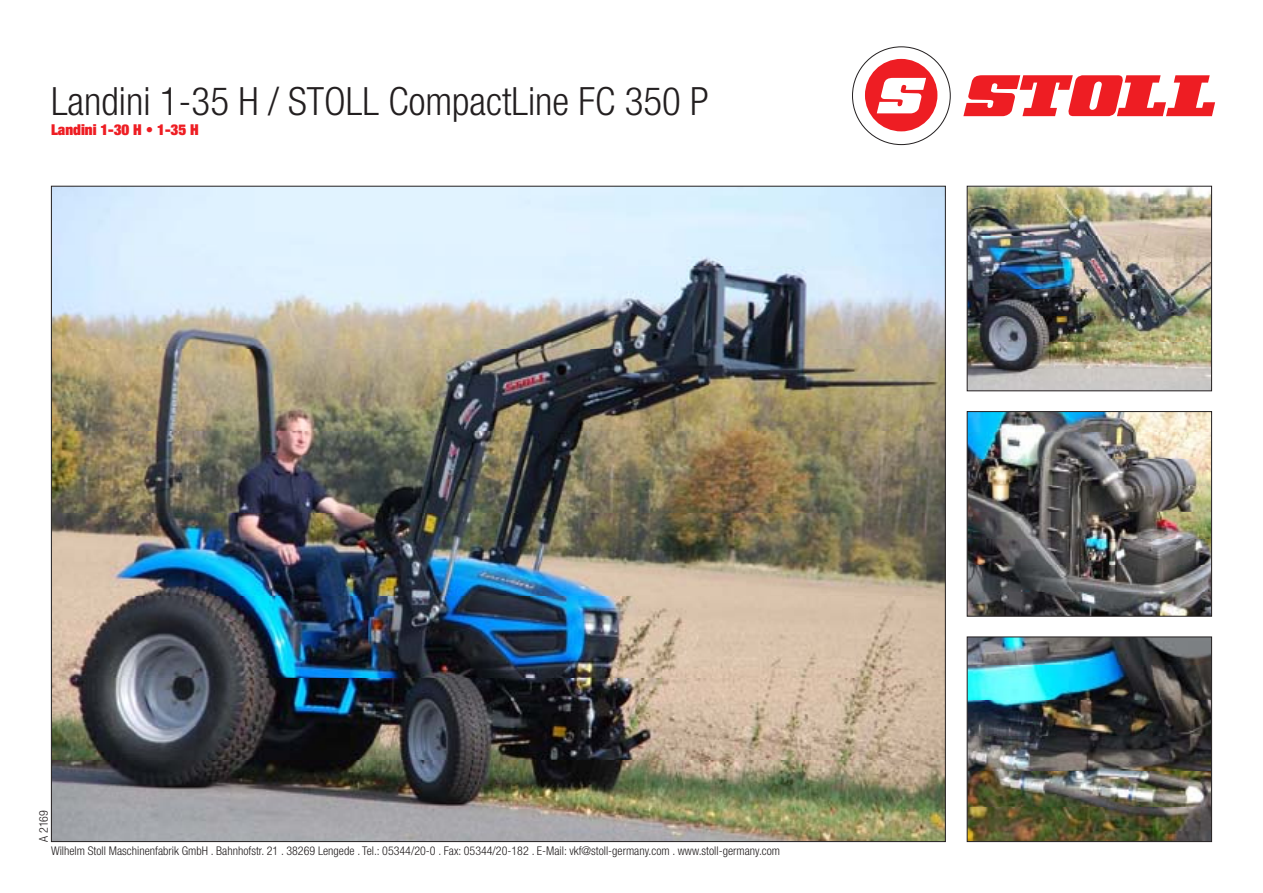
<style>
.page{position:relative;width:1263px;height:893px;background:#fff}
.page>*{position:absolute;margin:0;border:0;box-sizing:border-box;transform-origin:0 0}
.t1{font:300 condensed 39px "Helvetica Neue";color:#231f20}
.t2{font:700 30px "Arial";color:#000}
.t3{font:900 expanded 15px "Helvetica Neue";color:#ee1d23}
.t4{font:300 condensed 12px "Helvetica Neue";color:#231f20}
</style>
<div class="page">
<img style="left:51px;top:185px;width:1161px;height:657px">
<svg style="left:963px;top:75px;width:253px;height:41px"></svg>
<div style="left:865px;top:59px;width:72px;height:72px;background:#ee1d23;border-radius:50%"></div>
<svg style="left:877px;top:78px;width:49px;height:35px"></svg>
<h1 class="t1" style="left:51px;top:79px;width:659px">Landini 1-35 H / STOLL CompactLine FC 350 P</h1>
<p class="t3" style="left:51px;top:120px;width:149px">Landini 1-30 H • 1-35 H</p>
<h2 class="t2" style="left:46px;top:80px;width:663px">Landini 1-35 H / STOLL CompactLine FC 350 P</h2>
<p class="t4" style="left:37px;top:842px;width:33px;rotate:-90deg">A 2169</p>
<p class="t4" style="left:51px;top:844px;width:730px">Wilhelm Stoll Maschinenfabrik GmbH . Bahnhofstr. 21 . 38269 Lengede . Tel.: 05344/20-0 . Fax: 05344/20-182 . E-Mail: vkf@stoll-germany.com . www.stoll-germany.com</p>
</div>
